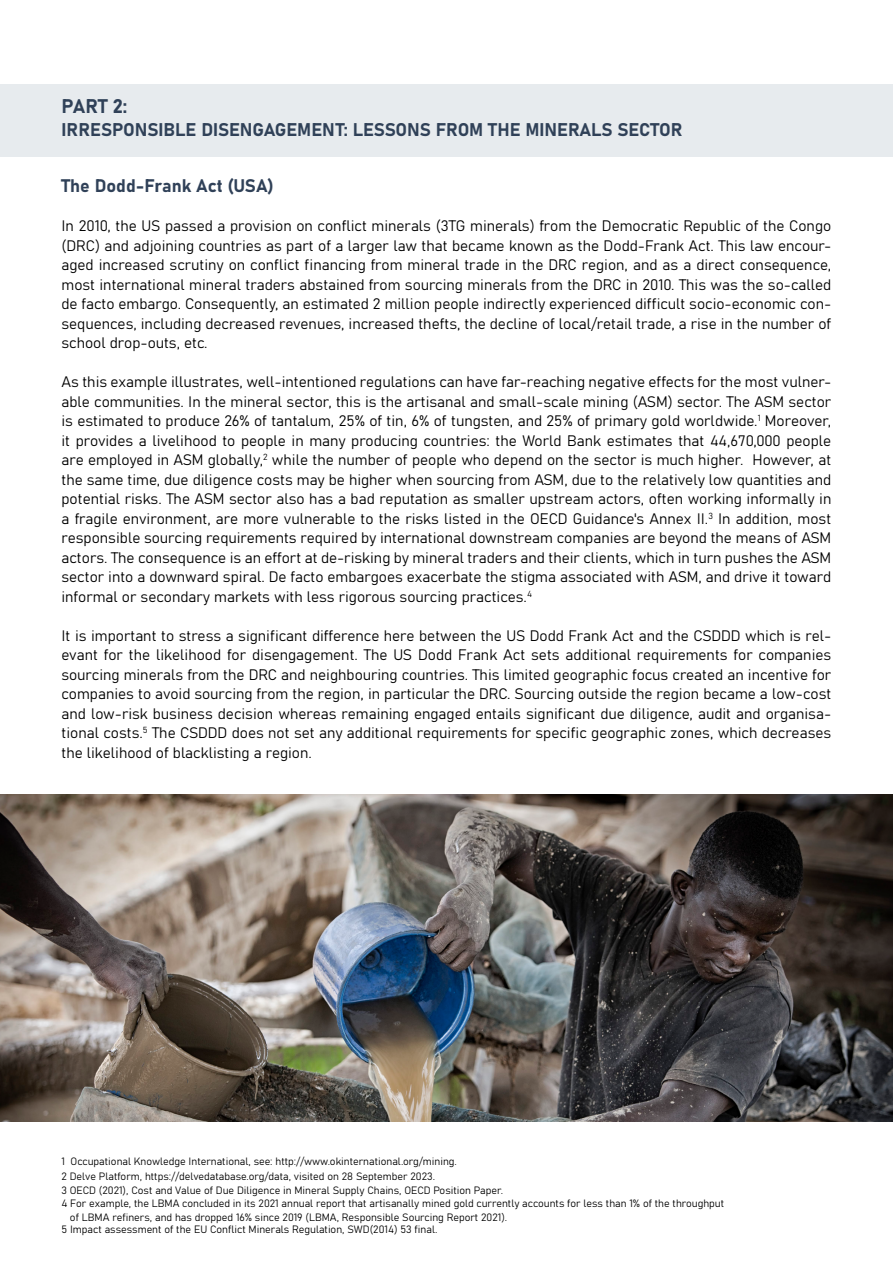
<style>
.page{position:relative;width:893px;height:1263px;background:#fff}
.page>*{position:absolute;margin:0;border:0;box-sizing:border-box;transform-origin:0 0}
.t1{font:19.5px "Bahnschrift";color:#304158}
.t2{font:18.15px "Bahnschrift";color:#304158}
.t3{font:18px "Bahnschrift";color:#304158}
.t4{font:15px/19.5px "Bahnschrift";color:#000;text-align:justify}
.t5{font:10.5px/15px "Bahnschrift";color:#000}
</style>
<div class="page">
<div style="left:0;top:85px;width:893px;height:72px;background:#e7ebee"></div>
<img style="left:0;top:794px;width:893px;height:327px">
<h1 class="t1" style="left:62px;top:92px;width:67px">PART 2:</h1>
<p class="t2" style="left:62px;top:116px;width:622px">IRRESPONSIBLE DISENGAGEMENT: LESSONS FROM THE MINERALS SECTOR</p>
<p class="t3" style="left:62px;top:172px;width:214px">The Dodd-Frank Act (USA)</p>
<p class="t4" style="left:62px;top:215px;width:771px">In 2010, the US passed a provision on conflict minerals (3TG minerals) from the Democratic Republic of the Congo (DRC) and adjoining countries as part of a larger law that became known as the Dodd-Frank Act. This law encour&shy;aged increased scrutiny on conflict financing from mineral trade in the DRC region, and as a direct consequence, most international mineral traders abstained from sourcing minerals from the DRC in 2010. This was the so-called de facto embargo. Consequently, an estimated 2 million people indirectly experienced difficult socio-economic con&shy;sequences, including decreased revenues, increased thefts, the decline of local/retail trade, a rise in the number of school drop-outs, etc.</p>
<p class="t4" style="left:61px;top:371px;width:771px">As this example illustrates, well-intentioned regulations can have far-reaching negative effects for the most vulner&shy;able communities. In the mineral sector, this is the artisanal and small-scale mining (ASM) sector. The ASM sector is estimated to produce 26% of tantalum, 25% of tin, 6% of tungsten, and 25% of primary gold worldwide.<sup>1</sup> Moreover, it provides a livelihood to people in many producing countries: the World Bank estimates that 44,670,000 people are employed in ASM globally,<sup>2</sup> while the number of people who depend on the sector is much higher. However, at the same time, due diligence costs may be higher when sourcing from ASM, due to the relatively low quantities and potential risks. The ASM sector also has a bad reputation as smaller upstream actors, often working informally in a fragile environment, are more vulnerable to the risks listed in the OECD Guidance's Annex II.<sup>3</sup> In addition, most responsible sourcing requirements required by international downstream companies are beyond the means of ASM actors. The consequence is an effort at de-risking by mineral traders and their clients, which in turn pushes the ASM sector into a downward spiral. De facto embargoes exacerbate the stigma associated with ASM, and drive it toward informal or secondary markets with less rigorous sourcing practices.<sup>4</sup></p>
<p class="t4" style="left:62px;top:625px;width:771px">It is important to stress a significant difference here between the US Dodd Frank Act and the CSDDD which is rel&shy;evant for the likelihood for disengagement. The US Dodd Frank Act sets additional requirements for companies sourcing minerals from the DRC and neighbouring countries. This limited geographic focus created an incentive for companies to avoid sourcing from the region, in particular the DRC. Sourcing outside the region became a low-cost and low-risk business decision whereas remaining engaged entails significant due diligence, audit and organisa&shy;tional costs.<sup>5</sup> The CSDDD does not set any additional requirements for specific geographic zones, which decreases the likelihood of blacklisting a region.</p>
<p class="t5" style="left:62px;top:1153px;width:397px">1 Occupational Knowledge International, see: http://www.okinternational.org/mining.<br>2 Delve Platform, https://delvedatabase.org/data, visited on 28 September 2023.</p>
<p class="t5" style="left:62px;top:1181px;width:443px">3 OECD (2021), Cost and Value of Due Diligence in Mineral Supply Chains, OECD Position Paper.</p>
<p class="t5" style="left:62px;top:1195px;width:664px">4 For example, the LBMA concluded in its 2021 annual report that artisanally mined gold currently accounts for less than 1% of the throughput</p>
<p class="t5" style="left:70px;top:1209px;width:439px">of LBMA refiners, and has dropped 16% since 2019 (LBMA, Responsible Sourcing Report 2021).</p>
<p class="t5" style="left:62px;top:1221px;width:377px">5 Impact assessment of the EU Conflict Minerals Regulation, SWD(2014) 53 final.</p>
</div>
